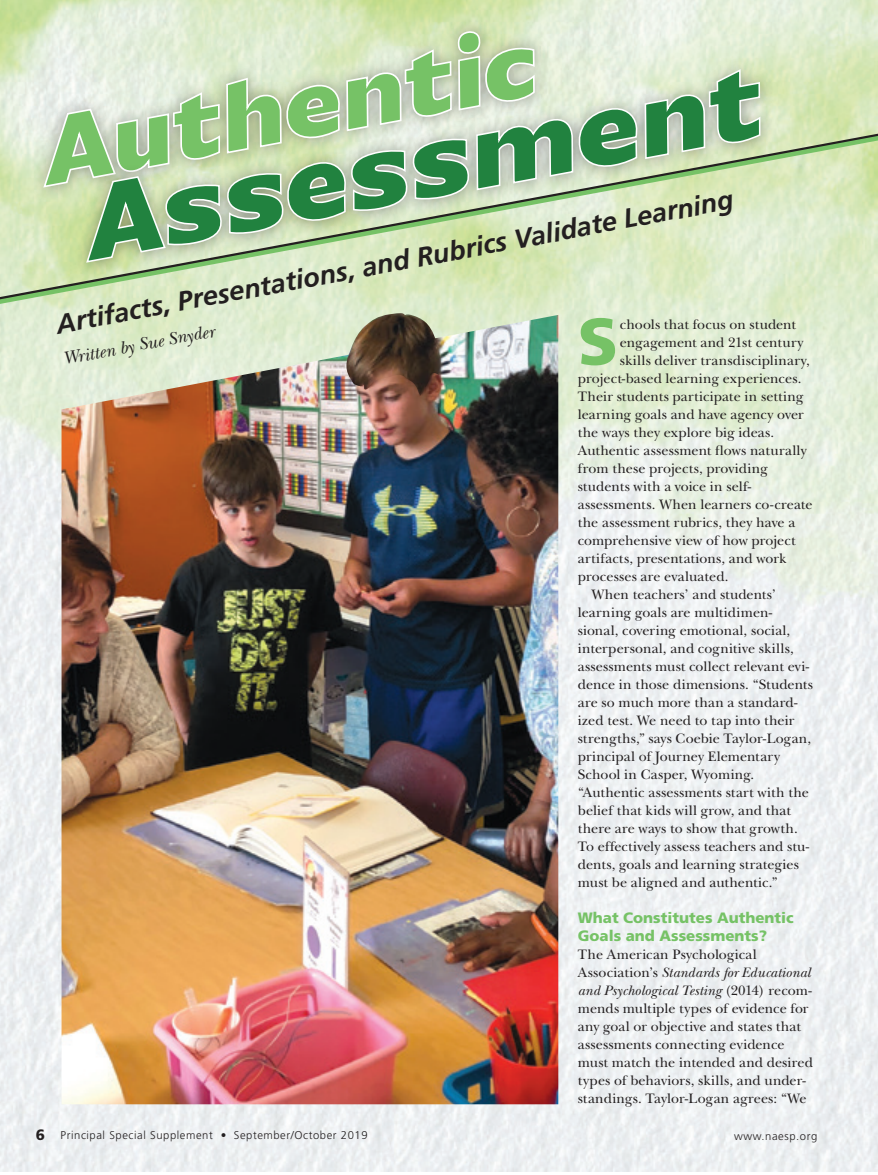
<style>
.page{position:relative;width:878px;height:1175px;background:#fff}
.page>*{position:absolute;margin:0;border:0;box-sizing:border-box;transform-origin:0 0}
.Body_NoIndent{font:italic 900 112.5px "Basic Gothic Pro";color:#21823f}
.Body_NoIndent-2{font:italic 900 102.15px "Basic Gothic Pro";color:#76c266}
.Body_NoIndent-3{font:900 65.85px "Frutiger";color:#76c266}
.Subhead1{font:italic 700 27px "Frutiger";color:#231f20}
.Subhead1-2{font:italic 18px "New Baskerville";color:#231f20}
.Subhead1-3{font:900 15px/18px "Frutiger";color:#76c266}
.Body_NoIndent-4{font:14.25px/18px "New Baskerville";letter-spacing:.005em;color:#231f20}
.Body_Indent{font:14.25px/18px "New Baskerville";letter-spacing:.005em;color:#231f20}
.t1{font:300 11.25px "Frutiger";letter-spacing:.05em;color:#231f20}
.s1{font-style:italic}
.s2{font-weight:900;font-size:15px}
.s3{font-weight:400}
</style>
<div class="page">
<svg style="left:0;top:0;width:878px;height:310px"></svg>
<img style="left:62px;top:562px;width:496px;height:542px">
<div style="left:30px;top:17px;width:519px;height:185px;background:#231f20;opacity:.4"></div>
<img style="left:42px;top:0;width:719px;height:562px">
<p class="Body_NoIndent-2" style="left:33px;top:93px;width:503px;rotate:-11deg">Authentic</p>
<p class="Body_NoIndent" style="left:74px;top:160px;width:689px;rotate:-11deg">Assessment</p>
<p class="Subhead1" style="left:53px;top:306px;width:689px;rotate:-10deg">Artifacts, Presentations, and Rubrics Validate Learning</p>
<p class="Body_NoIndent-3" style="left:578px;top:302px;width:42px">S</p>
<p class="Body_NoIndent-4" style="left:620px;top:315px;width:178px">chools that focus on student</p>
<p class="Subhead1-2" style="left:61px;top:348px;width:155px;rotate:-10deg">Written by Sue Snyder</p>
<p class="Body_NoIndent-4" style="left:620px;top:333px;width:185px">engagement and 21st century</p>
<p class="Body_NoIndent-4" style="left:620px;top:351px;width:191px">skills deliver transdisciplinary,</p>
<p class="Body_NoIndent-4" style="left:578px;top:369px;width:225px">project-based learning experiences.</p>
<p class="Body_NoIndent-4" style="left:578px;top:387px;width:227px">Their students participate in setting</p>
<p class="Body_NoIndent-4" style="left:578px;top:405px;width:227px">learning goals and have agency over</p>
<p class="Body_NoIndent-4" style="left:578px;top:423px;width:198px">the ways they explore big ideas.</p>
<p class="Body_NoIndent-4" style="left:578px;top:441px;width:230px">Authentic assessment flows naturally</p>
<p class="Body_NoIndent-4" style="left:578px;top:459px;width:191px">from these projects, providing</p>
<p class="Body_NoIndent-4" style="left:578px;top:477px;width:175px">students with a voice in self-</p>
<p class="Body_NoIndent-4" style="left:578px;top:495px;width:236px">assessments. When learners co-create</p>
<p class="Body_NoIndent-4" style="left:578px;top:513px;width:219px">the assessment rubrics, they have a</p>
<p class="Body_NoIndent-4" style="left:578px;top:531px;width:219px">comprehensive view of how project</p>
<p class="Body_NoIndent-4" style="left:578px;top:549px;width:210px">artifacts, presentations, and work</p>
<p class="Body_NoIndent-4" style="left:578px;top:567px;width:152px">processes are evaluated.</p>
<p class="Body_Indent" style="left:578px;top:585px;width:237px;text-indent:14px">When teachers’ and students’ learning goals are multidimen&shy;sional, covering emotional, social, interpersonal, and cognitive skills, assessments must collect relevant evi&shy;dence in those dimensions. “Students are so much more than a standard&shy;ized test. We need to tap into their strengths,” says Coebie Taylor-Logan, principal of Journey Elementary School in Casper, Wyoming. “Authentic assessments start with the belief that kids will grow, and that there are ways to show that growth.<br>To effectively assess teachers and stu&shy;dents, goals and learning strategies must be aligned and authentic.”</p>
<p class="Subhead1-3" style="left:578px;top:908px;width:217px">What Constitutes Authentic<br>Goals and Assessments?</p>
<p class="Body_NoIndent-4" style="left:578px;top:945px;width:236px">The American Psychological Association’s <span class="s1">Standards for Educational and Psychological Testing</span> (2014) recom&shy;mends multiple types of evidence for any goal or objective and states that assessments connecting evidence must match the intended and desired types of behaviors, skills, and under&shy;standings. Taylor-Logan agrees: “We</p>
<p class="t1" style="left:36px;top:1129px;width:333px"><span class="s2">6</span> Principal Special Supplement <span class="s3">•</span> September/October 2019</p>
<p class="t1" style="left:734px;top:1129px;width:85px">www.naesp.org</p>
</div>
